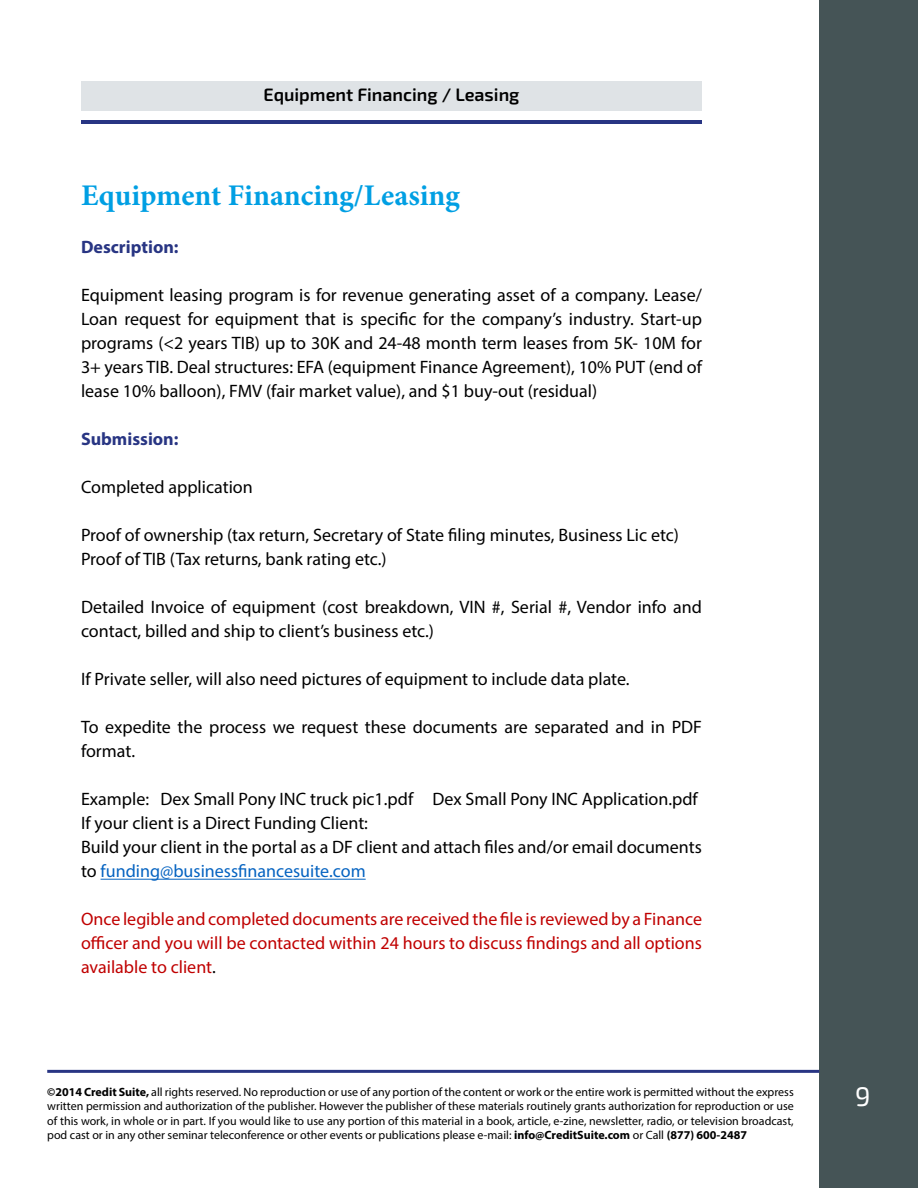
<style>
.page{position:relative;width:918px;height:1188px;background:#fff}
.page>*{position:absolute;margin:0;border:0;box-sizing:border-box;transform-origin:0 0}
.t1{font:700 30px "Minion Pro";color:#009fe3}
.t2{font:27px "Exo 2.0";color:#fff}
.t3{font:18px/24px "Myriad Pro";color:#000}
.t4{font:18px/24px "Myriad Pro";color:#c00000;text-align:justify}
.t5{font:600 18px "Exo 2.0";color:#000}
.t6{font:700 18px "Myriad Pro";color:#283583}
.t7{font:12px/14.4px "Myriad Pro";color:#000;text-align:justify}
.s1{color:#0563c1}
.s2{color:#000}
.s3{font-weight:700}
</style>
<div class="page">
<div style="left:81px;top:81px;width:621px;height:29px;background:#dfe3e6"></div>
<div style="left:819px;top:0;width:99px;height:1188px;background:#455456"></div>
<hr style="left:47px;top:1070px;width:772px;height:3px;background:#283583">
<hr style="left:81px;top:120px;width:621px;height:4px;background:#283583">
<hr style="left:101px;top:879px;width:265px;height:1px;background:#0563c1">
<p class="t5" style="left:263px;top:84px;width:258px">Equipment Financing / Leasing</p>
<h1 class="t1" style="left:81px;top:175px;width:381px">Equipment Financing/Leasing</h1>
<p class="t6" style="left:81px;top:236px;width:99px">Description:</p>
<p class="t3" style="left:81px;top:283px;width:623px;text-align:justify">Equipment leasing program is for revenue generating asset of a company. Lease/ Loan request for equipment that is specific for the company’s industry. Start-up programs (&lt;2 years TIB) up to 30K and 24-48 month term leases from 5K- 10M for 3+ years TIB. Deal structures: EFA (equipment Finance Agreement), 10% PUT (end of lease 10% balloon), FMV (fair market value), and $1 buy-out (residual)</p>
<p class="t6" style="left:81px;top:428px;width:99px">Submission:</p>
<p class="t3" style="left:81px;top:475px;width:173px">Completed application</p>
<p class="t3" style="left:81px;top:523px;width:600px">Proof of ownership (tax return, Secretary of State filing minutes, Business Lic etc)<br>Proof of TIB (Tax returns, bank rating etc.)</p>
<p class="t3" style="left:81px;top:595px;width:622px">Detailed Invoice of equipment (cost breakdown, VIN #, Serial #, Vendor info and contact, billed and ship to client’s business etc.)</p>
<p class="t3" style="left:81px;top:667px;width:550px">If Private seller, will also need pictures of equipment to include data plate.</p>
<p class="t3" style="left:81px;top:715px;width:622px">To expedite the process we request these documents are separated and in PDF format.</p>
<p class="t3" style="left:81px;top:787px;width:623px">Example: Dex Small Pony INC truck pic1.pdf Dex Small Pony INC Application.pdf If your client is a Direct Funding Client:<br>Build your client in the portal as a DF client and attach files and/or email documents to <span class="s1">funding@businessfinancesuite.com</span></p>
<p class="t4" style="left:81px;top:907px;width:623px">Once legible and completed documents are received the file is reviewed by a Finance officer and you will be contacted within 24 hours to discuss findings and all options available to client<span class="s2">.</span></p>
<p class="t7" style="left:47px;top:1084px;width:748px"><span class="s3">©2014 Credit Suite,</span> all rights reserved. No reproduction or use of any portion of the content or work or the entire work is permitted without the express written permission and authorization of the publisher. However the publisher of these materials routinely grants authorization for reproduction or use of this work, in whole or in part. If you would like to use any portion of this material in a book, article, e-zine, newsletter, radio, or television broadcast, pod cast or in any other seminar teleconference or other events or publications please e-mail: <span class="s3">info@CreditSuite.com</span> or Call <span class="s3">(877) 600-2487</span></p>
<h2 class="t2" style="left:855px;top:1080px;width:17px">9</h2>
</div>
